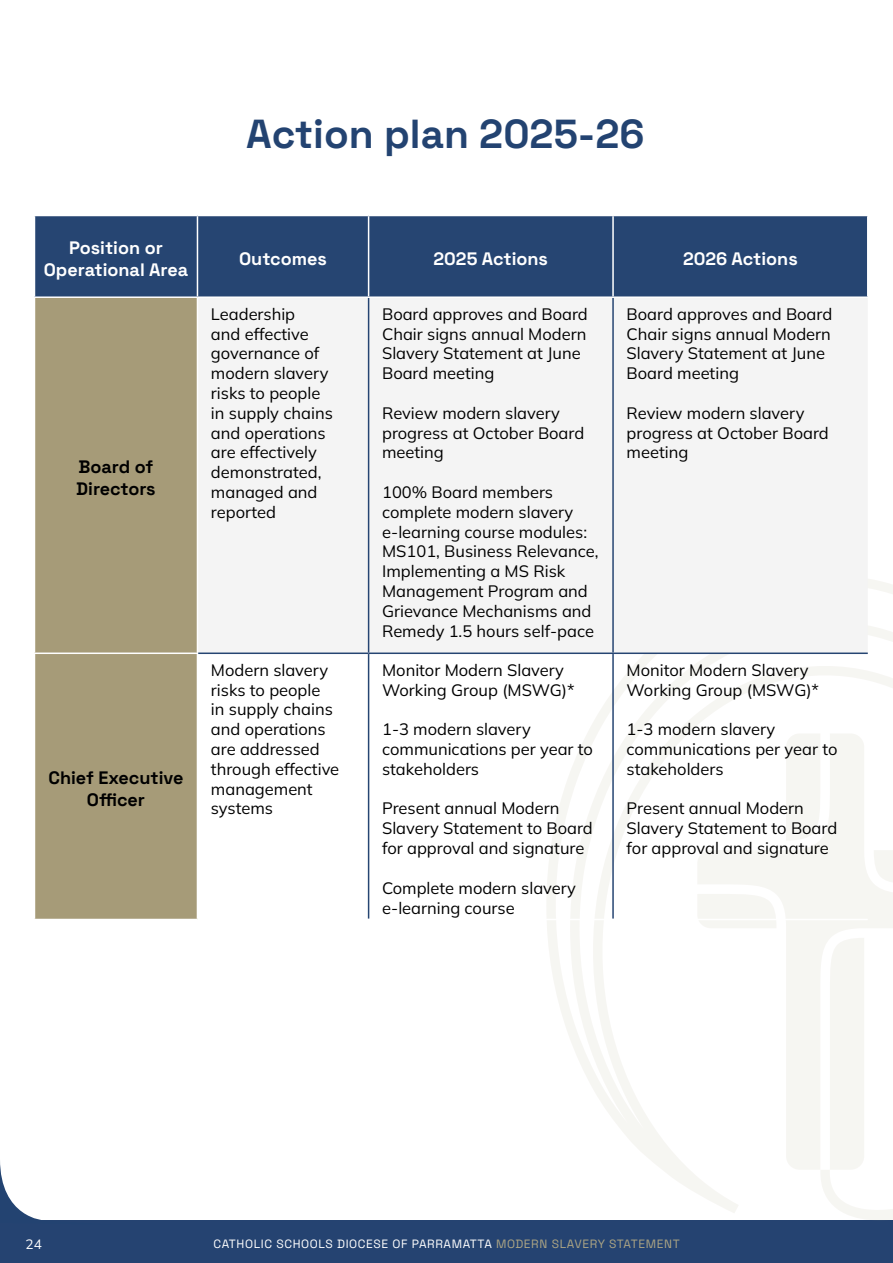
<style>
.page{position:relative;width:893px;height:1263px;background:#fff}
.page>*{position:absolute;margin:0;border:0;box-sizing:border-box;transform-origin:0 0}
.t1{font:300 40.5px "Space Grotesk";color:#234371}
.t2{font:300 18px/21.6px "Space Grotesk";color:#fff;text-align:center}
.t3{font:300 18px/21.6px "Space Grotesk";color:#000}
.t4{font:200 16.5px/19.8px "Mulish";color:#000}
.t5{font:200 13.5px "Mulish";color:#fff}
.t6{font:300 12px "Space Grotesk";letter-spacing:.05em;color:#fff}
.s1{color:#ada584}
</style>
<div class="page">
<div style="left:0;top:1220px;width:893px;height:43px;background:#254371"></div>
<svg style="left:0;top:1162px;width:41px;height:58px"></svg>
<svg style="left:547px;top:579px;width:346px;height:641px"></svg>
<div style="left:35px;top:216px;width:832px;height:80px;background:#264572"></div>
<div style="left:35px;top:298px;width:162px;height:621px;background:#a69b78"></div>
<div style="left:199px;top:298px;width:669px;height:354px;background:#f4f4f4"></div>
<hr style="left:197px;top:216px;width:1px;height:80px;background:#fff">
<hr style="left:368px;top:216px;width:1px;height:80px;background:#fff">
<hr style="left:612px;top:216px;width:2px;height:80px;background:#fff">
<hr style="left:34px;top:652px;width:164px;height:2px;background:#fff">
<hr style="left:368px;top:298px;width:1px;height:354px;background:#264572">
<hr style="left:612px;top:298px;width:2px;height:354px;background:#264572">
<hr style="left:198px;top:652px;width:171px;height:2px;background:#264572">
<hr style="left:369px;top:652px;width:244px;height:2px;background:#264572">
<hr style="left:368px;top:654px;width:1px;height:265px;background:#264572">
<hr style="left:613px;top:652px;width:255px;height:2px;background:#264572">
<hr style="left:612px;top:654px;width:2px;height:265px;background:#264572">
<hr style="left:369px;top:919px;width:244px;height:1px;background:#fff">
<hr style="left:613px;top:919px;width:255px;height:1px;background:#fff">
<h1 class="t1" style="left:246px;top:104px;width:400px">Action plan 2025-26</h1>
<p class="t2" style="left:44px;top:236px;width:146px">Position or<br>Operational Area</p>
<p class="t2" style="left:239px;top:247px;width:89px">Outcomes</p>
<p class="t2" style="left:434px;top:247px;width:116px">2025 Actions</p>
<p class="t2" style="left:683px;top:247px;width:116px">2026 Actions</p>
<p class="t3" style="left:76px;top:455px;width:81px">Board of<br>Directors</p>
<p class="t3" style="left:48px;top:766px;width:137px;text-align:center">Chief Executive<br>Officer</p>
<p class="t4" style="left:211px;top:304px;width:123px">Leadership<br>and effective governance of modern slavery risks to people in supply chains and operations are effectively demonstrated, managed and reported</p>
<p class="t4" style="left:382px;top:304px;width:207px">Board approves and Board<br>Chair signs annual Modern<br>Slavery Statement at June<br>Board meeting</p>
<p class="t4" style="left:382px;top:403px;width:204px">Review modern slavery progress at October Board meeting</p>
<p class="t4" style="left:382px;top:482px;width:218px">100% Board members complete modern slavery e-learning course modules:<br>MS101, Business Relevance,<br>Implementing a MS Risk<br>Management Program and<br>Grievance Mechanisms and<br>Remedy 1.5 hours self-pace</p>
<p class="t4" style="left:211px;top:660px;width:130px">Modern slavery risks to people<br>in supply chains and operations are addressed through effective management systems</p>
<p class="t4" style="left:382px;top:660px;width:194px">Monitor Modern Slavery<br>Working Group (MSWG)*</p>
<p class="t4" style="left:382px;top:719px;width:212px">1-3 modern slavery communications per year to stakeholders</p>
<p class="t4" style="left:382px;top:798px;width:212px">Present annual Modern<br>Slavery Statement to Board for approval and signature</p>
<p class="t4" style="left:382px;top:877px;width:195px">Complete modern slavery e-learning course</p>
<p class="t4" style="left:627px;top:304px;width:207px">Board approves and Board<br>Chair signs annual Modern<br>Slavery Statement at June<br>Board meeting</p>
<p class="t4" style="left:627px;top:403px;width:204px">Review modern slavery progress at October Board meeting</p>
<p class="t4" style="left:627px;top:660px;width:194px">Monitor Modern Slavery<br>Working Group (MSWG)*</p>
<p class="t4" style="left:627px;top:719px;width:212px">1-3 modern slavery communications per year to stakeholders</p>
<p class="t4" style="left:627px;top:798px;width:212px">Present annual Modern<br>Slavery Statement to Board for approval and signature</p>
<p class="t5" style="left:26px;top:1234px;width:18px">24</p>
<p class="t6" style="left:213px;top:1235px;width:468px">CATHOLIC SCHOOLS DIOCESE OF PARRAMATTA <span class="s1">MODERN SLAVERY STATEMENT</span></p>
</div>
